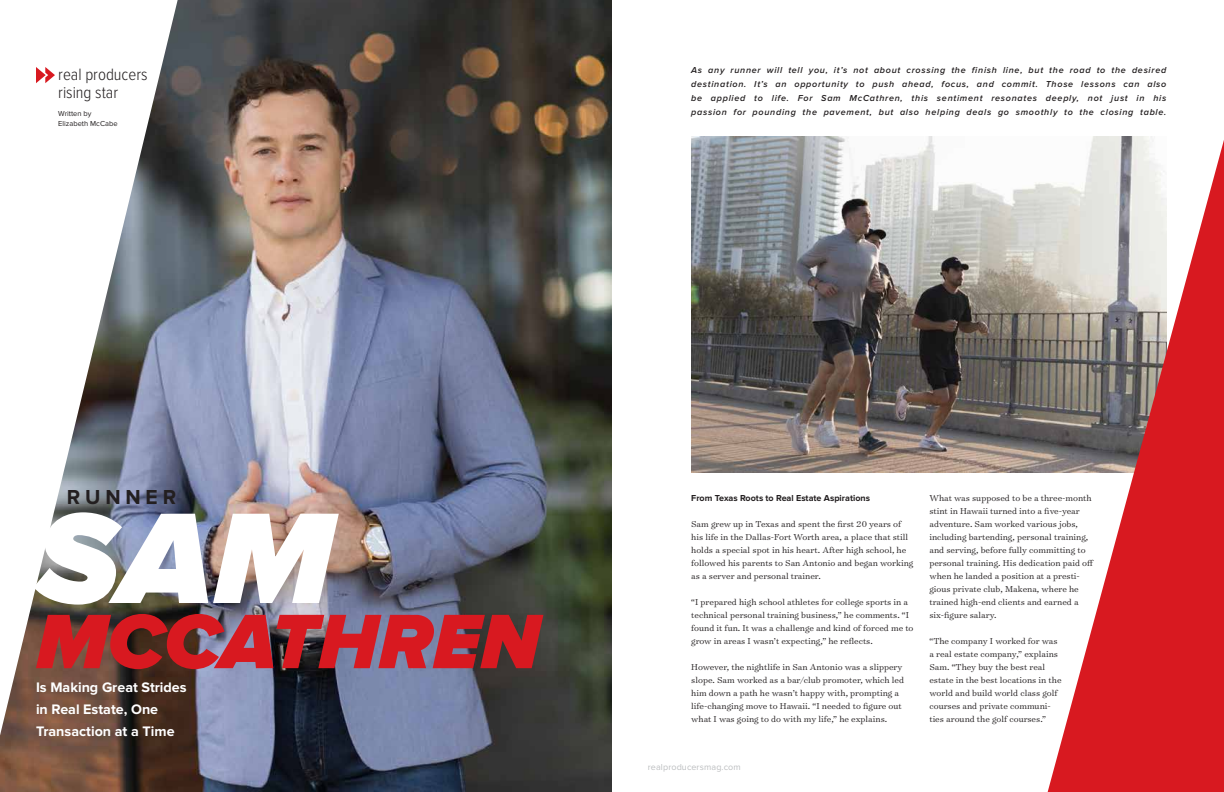
<style>
.page{position:relative;width:1224px;height:792px;background:#fff}
.page>*{position:absolute;margin:0;border:0;box-sizing:border-box;transform-origin:0 0}
.t1{font:italic 900 133.9px "Proxima Nova";color:#fff}
.t2{font:italic 900 80px "Proxima Nova";color:#d81920}
.t3{font:700 21px "Proxima Nova";letter-spacing:.23em;color:#231f20}
.t4{font:300 17px/18px "Proxima Nova Cond";color:#231f20}
.t5{font:700 14.3px/22px "Proxima Nova";color:#fff}
.t6{font:300 9.8px/13px "Surveyor Text";color:#231f20}
.t7{font:italic 600 9px/14px "Proxima Nova";letter-spacing:.08em;color:#231f20;text-align:justify}
.t8{font:700 9px "Proxima Nova";color:#231f20}
.t9{font:9px "Proxima Nova";letter-spacing:.01em;color:#bcbec0}
.t10{font:7.5px/10px "Proxima Nova";color:#231f20}
</style>
<div class="page">
<img style="left:691px;top:136px;width:462px;height:336px">
<svg style="left:1048px;top:140px;width:176px;height:652px"></svg>
<img style="left:0;top:0;width:612px;height:792px">
<svg style="left:36px;top:67px;width:19px;height:16px"></svg>
<h3 class="t4" style="left:58px;top:66px;width:91px">real producers rising star</h3>
<p class="t7" style="left:691px;top:64px;width:477px">As any runner will tell you, it’s not about crossing the finish line, but the road to the desired destination. It’s an opportunity to push ahead, focus, and commit. Those lessons can also be applied to life. For Sam McCathren, this sentiment resonates deeply, not just in his passion for pounding the pavement, but also helping deals go smoothly to the closing table.</p>
<p class="t10" style="left:58px;top:109px;width:61px">Written by<br>Elizabeth McCabe</p>
<h3 class="t3" style="left:67px;top:488px;width:111px">RUNNER</h3>
<h1 class="t1" style="left:36px;top:481px;width:299px">SAM</h1>
<h2 class="t2" style="left:36px;top:595px;width:506px">MCCATHREN</h2>
<h3 class="t5" style="left:36px;top:677px;width:152px">Is Making Great Strides in Real Estate, One<br>Transaction at a Time</h3>
<p class="t8" style="left:691px;top:494px;width:180px">From Texas Roots to Real Estate Aspirations</p>
<p class="t6" style="left:691px;top:517px;width:224px">Sam grew up in Texas and spent the first 20 years of his life in the Dallas-Fort Worth area, a place that still holds a special spot in his heart. After high school, he followed his parents to San Antonio and began working as a server and personal trainer.</p>
<p class="t6" style="left:691px;top:595px;width:224px">“I prepared high school athletes for college sports in a technical personal training business,” he comments. “I found it fun. It was a challenge and kind of forced me to grow in areas I wasn’t expecting,” he reflects.</p>
<p class="t6" style="left:691px;top:660px;width:214px">However, the nightlife in San Antonio was a slippery slope. Sam worked as a bar/club promoter, which led him down a path he wasn’t happy with, prompting a life-changing move to Hawaii. “I needed to figure out what I was going to do with my life,” he explains.</p>
<p class="t6" style="left:929px;top:491px;width:166px">What was supposed to be a three-month stint in Hawaii turned into a five-year adventure. Sam worked various jobs, including bartending, personal training, and serving, before fully committing to personal training. His dedication paid off when he landed a position at a presti&shy;gious private club, Makena, where he trained high-end clients and earned a six-figure salary.</p>
<p class="t6" style="left:929px;top:634px;width:134px">“The company I worked for was a real estate company,” explains<br>Sam. “They buy the best real estate in the best locations in the world and build world class golf courses and private communi&shy;ties around the golf courses.”</p>
<p class="t9" style="left:648px;top:762px;width:94px">realproducersmag.com</p>
</div>
